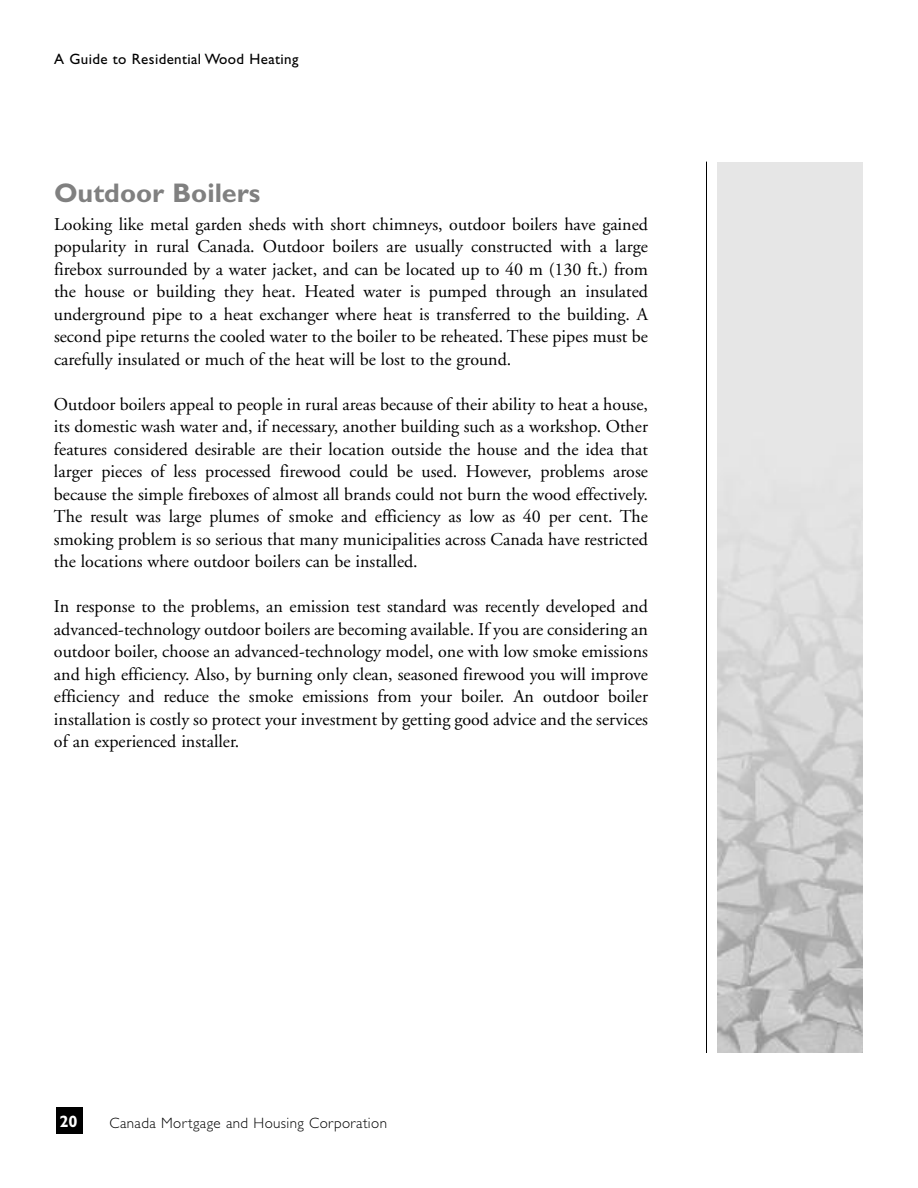
<style>
.page{position:relative;width:918px;height:1188px;background:#fff}
.page>*{position:absolute;margin:0;border:0;box-sizing:border-box;transform-origin:0 0}
.t1{font:700 27px "Gill Sans Std";color:#808080}
.t2{font:18px/22.5px "Adobe Garamond";color:#000;text-align:justify}
.t3{font:700 16.5px "Gill Sans Std";color:#fff}
.t4{font:300 15px "Gill Sans Std";letter-spacing:.025em;color:#000}
.t5{font:15px "Gill Sans Std";letter-spacing:.025em;color:#000}
</style>
<div class="page">
<div style="left:56px;top:1107px;width:27px;height:27px;background:#000"></div>
<hr style="left:706px;top:162px;width:1px;height:891px;background:#000">
<div style="left:717px;top:162px;width:146px;height:891px;background:#e6e6e6"></div>
<img style="left:717px;top:539px;width:146px;height:514px">
<p class="t5" style="left:54px;top:53px;width:246px">A Guide to Residential Wood Heating</p>
<h1 class="t1" style="left:54px;top:183px;width:208px">Outdoor Boilers</h1>
<p class="t2" style="left:54px;top:214px;width:596px">Looking like metal garden sheds with short chimneys, outdoor boilers have gained popularity in rural Canada. Outdoor boilers are usually constructed with a large firebox surrounded by a water jacket, and can be located up to 40 m (130 ft.) from the house or building they heat. Heated water is pumped through an insulated underground pipe to a heat exchanger where heat is transferred to the building. A second pipe returns the cooled water to the boiler to be reheated. These pipes must be carefully insulated or much of the heat will be lost to the ground.</p>
<p class="t2" style="left:54px;top:394px;width:596px">Outdoor boilers appeal to people in rural areas because of their ability to heat a house, its domestic wash water and, if necessary, another building such as a workshop. Other features considered desirable are their location outside the house and the idea that larger pieces of less processed firewood could be used. However, problems arose because the simple fireboxes of almost all brands could not burn the wood effectively.<br>The result was large plumes of smoke and efficiency as low as 40 per cent. The smoking problem is so serious that many municipalities across Canada have restricted the locations where outdoor boilers can be installed.</p>
<p class="t2" style="left:54px;top:597px;width:596px">In response to the problems, an emission test standard was recently developed and advanced-technology outdoor boilers are becoming available. If you are considering an outdoor boiler, choose an advanced-technology model, one with low smoke emissions and high efficiency. Also, by burning only clean, seasoned firewood you will improve efficiency and reduce the smoke emissions from your boiler. An outdoor boiler installation is costly so protect your investment by getting good advice and the services of an experienced installer.</p>
<p class="t3" style="left:59px;top:1115px;width:20px">20</p>
<p class="t4" style="left:110px;top:1117px;width:279px">Canada Mortgage and Housing Corporation</p>
</div>
